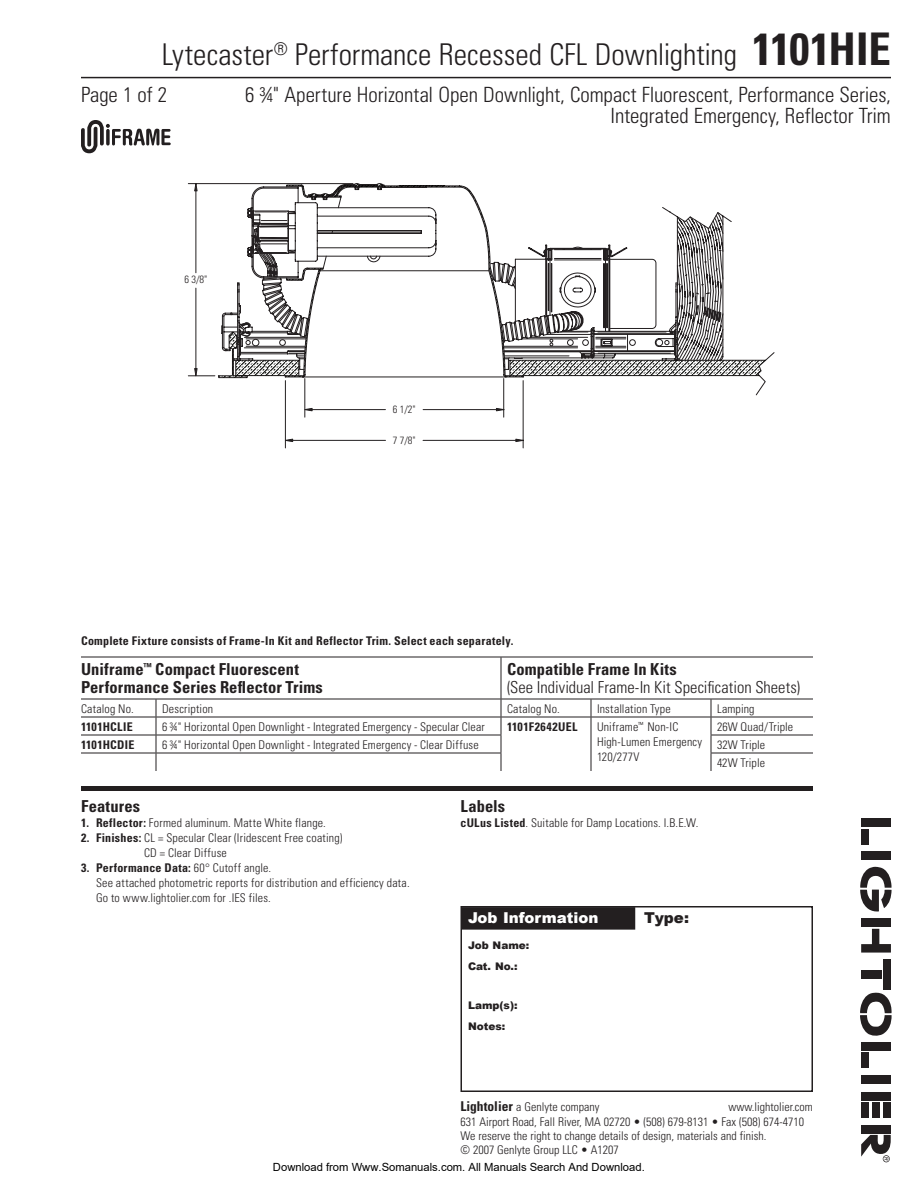
<style>
.page{position:relative;width:918px;height:1188px;background:#fff}
.page>*{position:absolute;margin:0;border:0;box-sizing:border-box;transform-origin:0 0}
.Title_A{font:300 condensed 30px "Univers";color:#231f20}
.Title_B{font:300 condensed 21px "Univers";color:#231f20}
.Copy_Head{font:700 condensed 16.5px/18px "Univers";letter-spacing:.01em;color:#231f20}
.t1{font:300 condensed 16.5px "Univers";color:#231f20}
.t2{font:900 15px "Arial";color:#fff}
.t3{font:900 15px "Arial";color:#231f20}
.Copy_Text_Numbered_F{font:300 condensed 12px/15px "Univers";letter-spacing:.01em;color:#231f20}
.Table_Line_A__U67_wi{font:700 condensed 12px "Univers";letter-spacing:.025em;color:#231f20}
.Copy_Text{font:300 condensed 12px "Univers";letter-spacing:.015em;color:#231f20}
.Copy_Text_Numbered_F-2{font:700 condensed 12px "Univers";letter-spacing:.02em;color:#231f20}
.t4{font:11.25px "Arial";color:#000}
.t5{font:900 10.5px "Arial";color:#231f20}
.t6{font:300 condensed 10.5px "Univers";color:#231f20}
.s1{font-weight:700;font-size:45px}
.s2{font-weight:700}
.s3{font-weight:300}
.s4{font-weight:700;font-size:13.5px}
</style>
<div class="page">
<div style="left:462px;top:907px;width:173px;height:23px;background:#231f20"></div>
<div style="left:460px;top:906px;width:353px;height:186px;border:2px solid #231f20"></div>
<hr style="left:81px;top:77px;width:810px;height:1px;background:#231f20">
<svg style="left:860px;top:867px;width:32px;height:45px"></svg>
<svg style="left:860px;top:992px;width:32px;height:44px"></svg>
<div style="left:861px;top:818px;width:30px;height:9px;background:#231f20"></div>
<div style="left:861px;top:851px;width:30px;height:8px;background:#231f20"></div>
<div style="left:861px;top:918px;width:30px;height:9px;background:#231f20"></div>
<svg style="left:861px;top:929px;width:30px;height:24px"></svg>
<div style="left:883px;top:959px;width:8px;height:30px;background:#231f20"></div>
<div style="left:861px;top:1042px;width:30px;height:8px;background:#231f20"></div>
<div style="left:861px;top:1052px;width:8px;height:16px;background:#231f20"></div>
<div style="left:861px;top:1092px;width:30px;height:9px;background:#231f20"></div>
<div style="left:861px;top:1102px;width:8px;height:16px;background:#231f20"></div>
<div style="left:872px;top:1102px;width:7px;height:16px;background:#231f20"></div>
<div style="left:884px;top:1102px;width:7px;height:16px;background:#231f20"></div>
<div style="left:861px;top:1125px;width:30px;height:9px;background:#231f20"></div>
<div style="left:861px;top:1075px;width:30px;height:9px;background:#231f20"></div>
<div style="left:861px;top:970px;width:21px;height:8px;background:#231f20"></div>
<div style="left:861px;top:829px;width:8px;height:15px;background:#231f20"></div>
<svg style="left:861px;top:1135px;width:30px;height:27px"></svg>
<hr style="left:81px;top:657px;width:75px;height:1px;background:#231f20">
<hr style="left:156px;top:657px;width:345px;height:1px;background:#231f20">
<hr style="left:501px;top:657px;width:90px;height:1px;background:#231f20">
<hr style="left:501px;top:657px;width:1px;height:42px;background:#231f20">
<hr style="left:591px;top:657px;width:120px;height:1px;background:#231f20">
<hr style="left:711px;top:657px;width:102px;height:1px;background:#231f20">
<hr style="left:81px;top:699px;width:75px;height:1px;background:#231f20">
<hr style="left:591px;top:699px;width:120px;height:1px;background:#231f20">
<hr style="left:711px;top:699px;width:102px;height:1px;background:#231f20">
<hr style="left:81px;top:717px;width:75px;height:1px;background:#231f20">
<hr style="left:591px;top:717px;width:120px;height:1px;background:#231f20">
<hr style="left:711px;top:717px;width:102px;height:1px;background:#231f20">
<hr style="left:81px;top:735px;width:75px;height:1px;background:#231f20">
<hr style="left:156px;top:735px;width:345px;height:1px;background:#231f20">
<hr style="left:711px;top:735px;width:102px;height:1px;background:#231f20">
<hr style="left:81px;top:753px;width:75px;height:1px;background:#231f20">
<hr style="left:156px;top:753px;width:345px;height:1px;background:#231f20">
<hr style="left:711px;top:753px;width:102px;height:1px;background:#231f20">
<hr style="left:156px;top:699px;width:345px;height:1px;background:#231f20">
<svg style="left:156px;top:699px;width:1px;height:72px"></svg>
<hr style="left:501px;top:699px;width:90px;height:1px;background:#231f20">
<svg style="left:501px;top:699px;width:1px;height:72px"></svg>
<svg style="left:591px;top:699px;width:1px;height:72px"></svg>
<svg style="left:711px;top:699px;width:1px;height:72px"></svg>
<hr style="left:156px;top:717px;width:345px;height:1px;background:#231f20">
<hr style="left:501px;top:717px;width:90px;height:1px;background:#231f20">
<hr style="left:81px;top:786px;width:732px;height:4px;background:#231f20">
<svg style="left:284px;top:207px;width:482px;height:235px"></svg>
<svg style="left:188px;top:183px;width:362px;height:229px"></svg>
<svg style="left:194px;top:377px;width:4px;height:3px"></svg>
<svg style="left:194px;top:183px;width:463px;height:194px"></svg>
<svg style="left:81px;top:120px;width:90px;height:33px"></svg>
<p class="Title_A" style="left:162px;top:36px;width:731px">Lytecaster<sup>®</sup> Performance Recessed CFL Downlighting <span class="s1">1101HIE</span></p>
<p class="Title_B" style="left:81px;top:82px;width:88px">Page of 2</p>
<p class="Title_B" style="left:245px;top:82px;width:647px">6 ¾" Aperture Horizontal Open Downlight, Compact Fluorescent, Performance Series,</p>
<p class="Title_B" style="left:610px;top:103px;width:282px">Integrated Emergency, Reflector Trim</p>
<p class="t6" style="left:184px;top:273px;width:25px">6 3/8"</p>
<p class="t6" style="left:393px;top:403px;width:25px">6 1/2"</p>
<p class="t6" style="left:393px;top:434px;width:25px">7 7/8"</p>
<p class="Table_Line_A__U67_wi" style="left:81px;top:634px;width:434px">Complete Fixture consists of Frame-In Kit and Reflector Trim. Select each separately.</p>
<p class="Copy_Head" style="left:81px;top:660px;width:243px">Uniframe<sup>™</sup> Compact Fluorescent<br>Performance Series Reflector Trims</p>
<p class="Copy_Head" style="left:507px;top:660px;width:171px">Compatible Frame In Kits</p>
<p class="t1" style="left:507px;top:678px;width:295px">(See Individual Frame-In Kit Specification Sheets)</p>
<p class="Copy_Text_Numbered_F" style="left:81px;top:701px;width:54px">Catalog No.</p>
<p class="Copy_Text_Numbered_F" style="left:162px;top:701px;width:53px">Description</p>
<p class="Copy_Text_Numbered_F" style="left:507px;top:701px;width:54px">Catalog No.</p>
<p class="Copy_Text_Numbered_F" style="left:597px;top:701px;width:75px">Installation Type</p>
<p class="Copy_Text_Numbered_F" style="left:717px;top:701px;width:39px">Lamping</p>
<p class="Table_Line_A__U67_wi" style="left:81px;top:719px;width:53px">1101HCLIE</p>
<p class="Copy_Text_Numbered_F" style="left:162px;top:719px;width:324px">6 ¾" Horizontal Open Downlight - Integrated Emergency - Specular Clear</p>
<p class="Table_Line_A__U67_wi" style="left:507px;top:719px;width:72px">1101F2642UEL</p>
<p class="Copy_Text_Numbered_F" style="left:597px;top:719px;width:107px">Uniframe<sup>™</sup> Non-IC<br>High-Lumen Emergency<br>120/277V</p>
<p class="Copy_Text_Numbered_F" style="left:717px;top:719px;width:78px">26W Quad/Triple</p>
<p class="Table_Line_A__U67_wi" style="left:81px;top:737px;width:55px">1101HCDIE</p>
<p class="Copy_Text_Numbered_F" style="left:162px;top:737px;width:318px">6 ¾" Horizontal Open Downlight - Integrated Emergency - Clear Diffuse</p>
<p class="Copy_Text_Numbered_F" style="left:717px;top:737px;width:50px">32W Triple</p>
<p class="Copy_Text_Numbered_F" style="left:717px;top:755px;width:50px">42W Triple</p>
<p class="Copy_Head" style="left:81px;top:797px;width:61px">Features</p>
<p class="Copy_Text_Numbered_F" style="left:81px;top:815px;width:246px"><span class="s2">1. Reflector:</span> Formed aluminum. Matte White flange.</p>
<p class="Copy_Text_Numbered_F" style="left:81px;top:830px;width:263px"><span class="s2">2. Finishes:</span> CL = Specular Clear (Iridescent Free coating)</p>
<p class="Copy_Text_Numbered_F" style="left:144px;top:845px;width:84px">CD = Clear Diffuse</p>
<p class="Copy_Text_Numbered_F-2" style="left:81px;top:861px;width:192px">3. Performance Data: <span class="s3">60° Cutoff angle.</span></p>
<p class="Copy_Text_Numbered_F" style="left:96px;top:875px;width:315px">See attached photometric reports for distribution and efficiency data.</p>
<p class="Copy_Text_Numbered_F" style="left:96px;top:890px;width:176px">Go to www.lightolier.com for .IES files.</p>
<p class="Copy_Head" style="left:460px;top:797px;width:46px">Labels</p>
<p class="Copy_Text" style="left:460px;top:816px;width:240px"><span class="s2">cULus Listed</span>. Suitable for Damp Locations. I.B.E.W.</p>
<p class="t2" style="left:468px;top:910px;width:132px">Job Information</p>
<p class="t3" style="left:644px;top:910px;width:46px">Type:</p>
<p class="t5" style="left:468px;top:939px;width:63px">Job Name:</p>
<p class="t5" style="left:468px;top:960px;width:51px">Cat. No.:</p>
<p class="t5" style="left:468px;top:999px;width:51px">Lamp(s):</p>
<p class="t5" style="left:468px;top:1020px;width:39px">Notes:</p>
<p class="Copy_Text_Numbered_F" style="left:460px;top:1100px;width:140px"><span class="s4">Lightolier</span> a Genlyte company</p>
<p class="Copy_Text_Numbered_F" style="left:728px;top:1100px;width:86px">www.lightolier.com</p>
<p class="Copy_Text_Numbered_F" style="left:460px;top:1114px;width:345px">631 Airport Road, Fall River, MA 02720 • (508) 679-8131 • Fax (508) 674-4710</p>
<p class="Copy_Text_Numbered_F" style="left:460px;top:1128px;width:307px">We reserve the right to change details of design, materials and finish.</p>
<p class="Copy_Text_Numbered_F" style="left:460px;top:1142px;width:160px">© 2007 Genlyte Group LLC • A1207</p>
<p class="t4" style="left:273px;top:1160px;width:373px">Download from Www.Somanuals.com. All Manuals Search And Download.</p>
</div>
